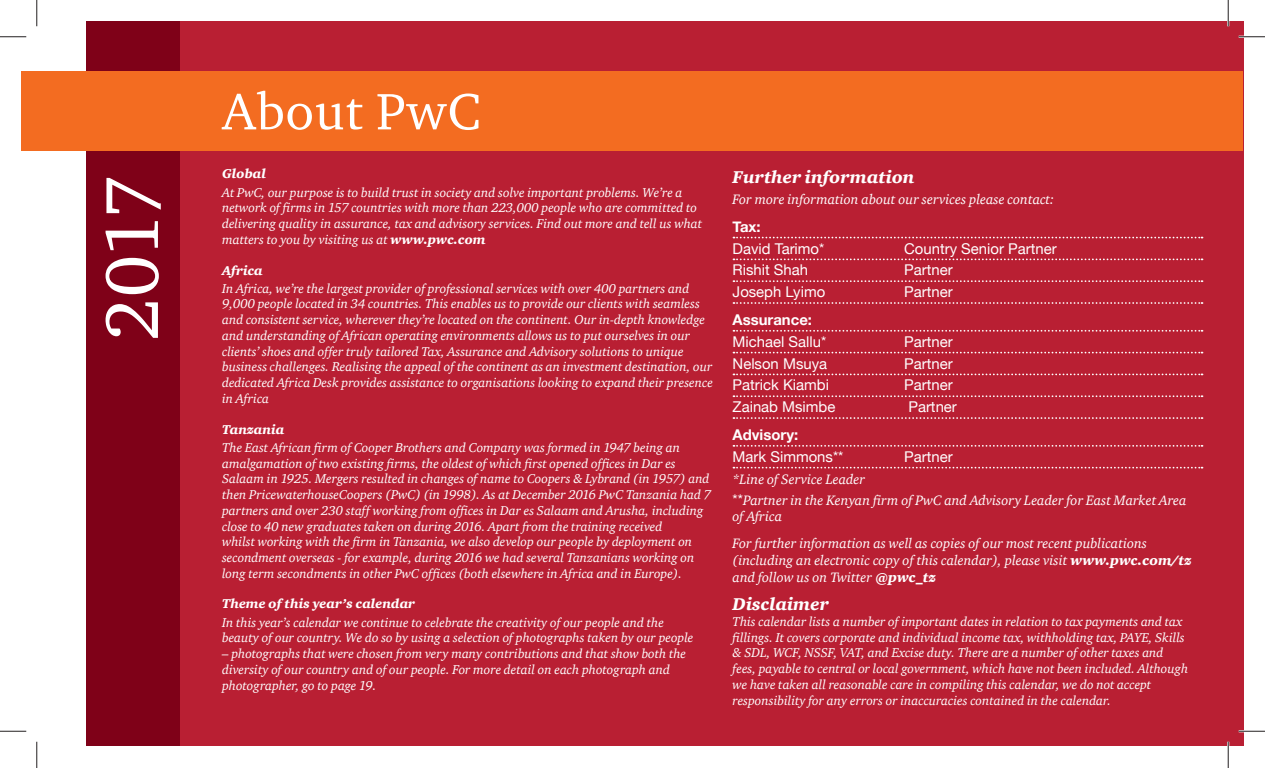
<style>
.page{position:relative;width:1265px;height:768px;background:#fff}
.page>*{position:absolute;margin:0;border:0;box-sizing:border-box;transform-origin:0 0}
.t1{font:52.5px "ITC Charter Com";letter-spacing:.015em;color:#fff}
.t2{font:italic 900 17.5px "ITC Charter Com";color:#fff}
.t3{font:14.88px "Helvetica Neue";color:#fff}
.t4{font:700 14.88px "Helvetica Neue";color:#fff}
.t5{font:italic 14px/21px "ITC Charter Com";color:#fff}
.t6{font:italic 13.12px/15.8px "ITC Charter Com";color:#fff}
.t7{font:italic 900 13.12px "ITC Charter Com";color:#fff}
.s1{font-weight:900}
.s2{font-family:"Helvetica Neue";font-style:normal;font-size:14.88px}
</style>
<div class="page">
<div style="left:86px;top:22px;width:94px;height:724px;background:#7f0118"></div>
<div style="left:180px;top:22px;width:1062px;height:724px;background:#b91f33"></div>
<div style="left:22px;top:71px;width:1220px;height:80px;background:#f36c21"></div>
<svg style="left:105px;top:178px;width:56px;height:160px"></svg>
<svg style="left:733px;top:237px;width:469px;height:1px"></svg>
<svg style="left:733px;top:259px;width:469px;height:1px"></svg>
<svg style="left:733px;top:280px;width:469px;height:2px"></svg>
<svg style="left:733px;top:302px;width:469px;height:2px"></svg>
<svg style="left:733px;top:330px;width:469px;height:2px"></svg>
<svg style="left:733px;top:352px;width:469px;height:1px"></svg>
<svg style="left:733px;top:374px;width:469px;height:1px"></svg>
<svg style="left:733px;top:395px;width:469px;height:2px"></svg>
<svg style="left:733px;top:417px;width:469px;height:2px"></svg>
<svg style="left:733px;top:445px;width:469px;height:2px"></svg>
<svg style="left:733px;top:467px;width:469px;height:2px"></svg>
<hr style="left:1238px;top:36px;width:26px;height:2px;background:#fff">
<hr style="left:1238px;top:730px;width:26px;height:2px;background:#fff">
<hr style="left:1226px;top:0;width:2px;height:26px;background:#fff">
<hr style="left:1226px;top:742px;width:2px;height:26px;background:#fff">
<svg style="left:0;top:36px;width:26px;height:1px"></svg>
<svg style="left:1238px;top:36px;width:26px;height:1px"></svg>
<svg style="left:0;top:731px;width:26px;height:1px"></svg>
<svg style="left:1238px;top:731px;width:26px;height:1px"></svg>
<svg style="left:36px;top:0;width:1px;height:26px"></svg>
<svg style="left:36px;top:742px;width:1px;height:26px"></svg>
<svg style="left:1227px;top:0;width:1px;height:26px"></svg>
<svg style="left:1227px;top:742px;width:1px;height:26px"></svg>
<h1 class="t1" style="left:222px;top:79px;width:260px">About PwC</h1>
<p class="t7" style="left:222px;top:166px;width:45px">Global</p>
<p class="t6" style="left:222px;top:184px;width:481px">At PwC, our purpose is to build trust in society and solve important problems. We’re a network of firms in 157 countries with more than 223,000 people who are committed to delivering quality in assurance, tax and advisory services. Find out more and tell us what matters to you by visiting us at <span class="s1">www.pwc.com</span></p>
<p class="t7" style="left:222px;top:262px;width:42px">Africa</p>
<p class="t6" style="left:222px;top:280px;width:492px">In Africa, we’re the largest provider of professional services with over 400 partners and 9,000 people located in 34 countries. This enables us to provide our clients with seamless and consistent service, wherever they’re located on the continent. Our in-depth knowledge and understanding of African operating environments allows us to put ourselves in our clients’ shoes and offer truly tailored Tax, Assurance and Advisory solutions to unique business challenges. Realising the appeal of the continent as an investment destination, our dedicated Africa Desk provides assistance to organisations looking to expand their presence in Africa</p>
<p class="t7" style="left:222px;top:421px;width:64px">Tanzania</p>
<p class="t6" style="left:222px;top:439px;width:490px">The East African firm of Cooper Brothers and Company was formed in 1947 being an amalgamation of two existing firms, the oldest of which first opened offices in Dar es Salaam in 1925. Mergers resulted in changes of name to Coopers &amp; Lybrand (in 1957) and then PricewaterhouseCoopers (PwC) (in 1998). As at December 2016 PwC Tanzania had 7 partners and over 230 staff working from offices in Dar es Salaam and Arusha, including close to 40 new graduates taken on during 2016. Apart from the training received<br>whilst working with the firm in Tanzania, we also develop our people by deployment on secondment overseas - for example, during 2016 we had several Tanzanians working on long term secondments in other PwC offices (both elsewhere in Africa and in Europe).</p>
<p class="t7" style="left:222px;top:596px;width:194px">Theme of this year’s calendar</p>
<p class="t6" style="left:222px;top:614px;width:473px">In this year’s calendar we continue to celebrate the creativity of our people and the beauty of our country. We do so by using a selection of photographs taken by our people</p>
<p class="t6" style="left:222px;top:646px;width:465px">– photographs that were chosen from very many contributions and that show both the diversity of our country and of our people. For more detail on each photograph and photographer, go to page 19.</p>
<h2 class="t2" style="left:732px;top:166px;width:183px">Further information</h2>
<p class="t5" style="left:732px;top:188px;width:323px">For more information about our services please contact:</p>
<p class="t4" style="left:732px;top:217px;width:30px">Tax:</p>
<p class="t3" style="left:732px;top:239px;width:93px">David Tarimo*</p>
<p class="t3" style="left:904px;top:239px;width:154px">Country Senior Partner</p>
<p class="t3" style="left:732px;top:261px;width:77px">Rishit Shah</p>
<p class="t3" style="left:904px;top:261px;width:50px">Partner</p>
<p class="t3" style="left:732px;top:283px;width:94px">Joseph Lyimo</p>
<p class="t3" style="left:904px;top:283px;width:50px">Partner</p>
<p class="t4" style="left:732px;top:310px;width:81px">Assurance:</p>
<p class="t3" style="left:732px;top:333px;width:95px">Michael Sallu*</p>
<p class="t3" style="left:904px;top:333px;width:50px">Partner</p>
<p class="t3" style="left:732px;top:354px;width:96px">Nelson Msuya</p>
<p class="t3" style="left:904px;top:354px;width:50px">Partner</p>
<p class="t3" style="left:732px;top:376px;width:98px">Patrick Kiambi</p>
<p class="t3" style="left:904px;top:376px;width:50px">Partner</p>
<p class="t3" style="left:732px;top:398px;width:104px">Zainab Msimbe</p>
<p class="t3" style="left:908px;top:398px;width:50px">Partner</p>
<p class="t4" style="left:732px;top:425px;width:67px">Advisory:</p>
<p class="t3" style="left:732px;top:448px;width:112px">Mark Simmons**</p>
<p class="t3" style="left:904px;top:448px;width:50px">Partner</p>
<p class="t5" style="left:732px;top:468px;width:455px">*Line of Service Leader<br><span class="s2">**</span>Partner in the Kenyan firm of PwC and Advisory Leader for East Market Area</p>
<p class="t5" style="left:732px;top:503px;width:416px;line-height:26.8px">of Africa<br>For further information as well as copies of our most recent publications</p>
<p class="t5" style="left:732px;top:551px;width:460px;line-height:16.8px">(including an electronic copy of this calendar), please visit <span class="s1">www.pwc.com/tz </span>and follow us on Twitter <span class="s1">@pwc_tz</span></p>
<h2 class="t2" style="left:732px;top:593px;width:98px">Disclaimer</h2>
<p class="t6" style="left:732px;top:613px;width:457px">This calendar lists a number of important dates in relation to tax payments and tax fillings. It covers corporate and individual income tax, withholding tax, PAYE, Skills &amp; SDL, WCF, NSSF, VAT, and Excise duty. There are a number of other taxes and fees, payable to central or local government, which have not been included. Although we have taken all reasonable care in compiling this calendar, we do not accept responsibility for any errors or inaccuracies contained in the calendar.</p>
</div>
